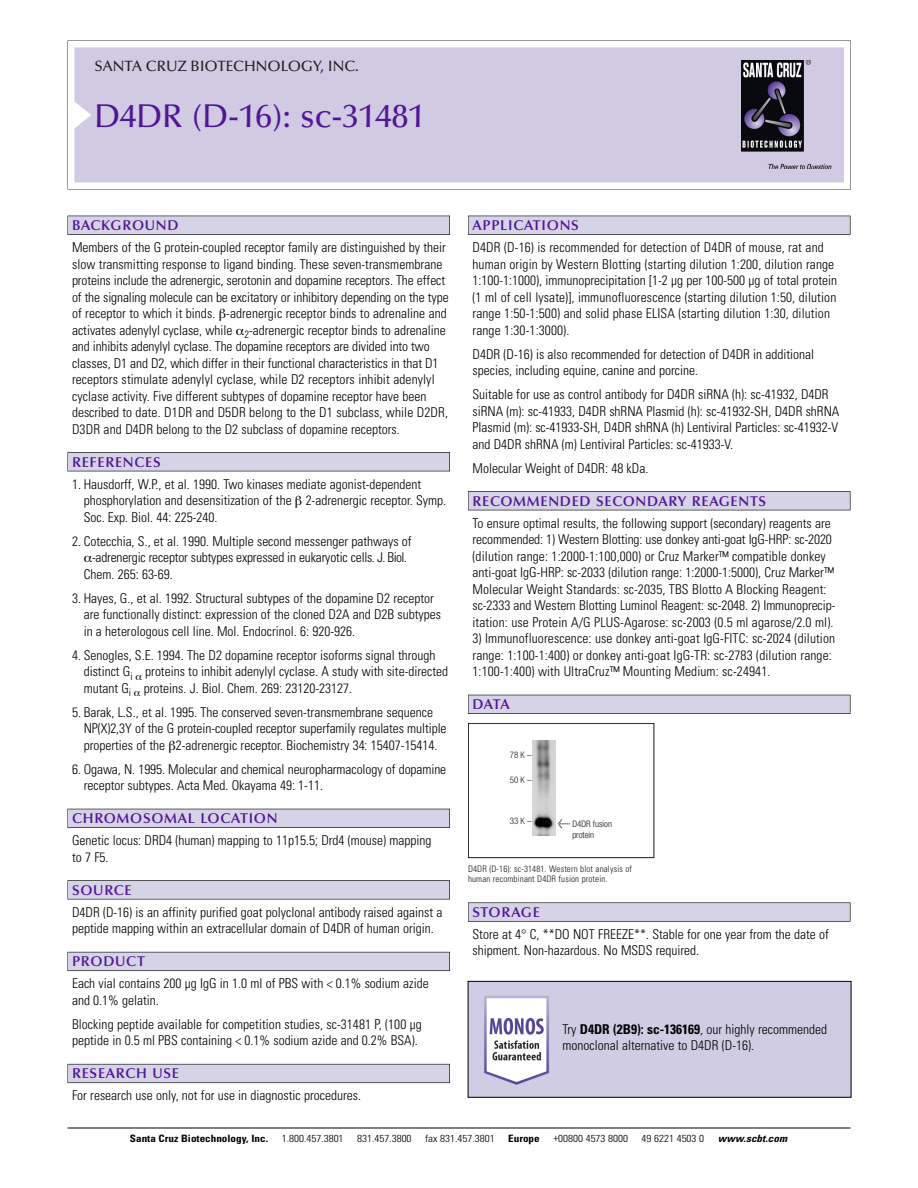
<style>
.page{position:relative;width:918px;height:1188px;background:#fff}
.page>*{position:absolute;margin:0;border:0;box-sizing:border-box;transform-origin:0 0}
.t1{font:500 33px "Optima";color:#511695}
.t2{font:500 15px "Optima";color:#231f20}
.t3{font:600 14.25px "Optima";letter-spacing:.05em;color:#511695}
.t4{font:300 condensed 13.5px/16.5px "Univers";color:#000}
.t5{font:300 condensed 10.2px "Univers";color:#000;scale:1.1 1}
.t6{font:700 condensed 10.2px "Univers";color:#000;scale:1.1 1}
.t7{font:italic 700 condensed 10.2px "Univers";letter-spacing:.005em;color:#000;scale:1.1 1}
.t8{font:9px/10.5px "Univers Condensed Light+RRCVKO";letter-spacing:.015em;color:#191919}
.t9{font:9px/10.8px "Helvetica Neue Light Cond+FPWDON";color:#191919;text-align:center}
.s1{font-family:"Meta Plus Book Roman+PQHJEQ";font-size:10.5px}
.s2{font-weight:700}
</style>
<div class="page">
<svg style="left:68px;top:40px;width:783px;height:149px"></svg>
<div style="left:74px;top:47px;width:770px;height:135px;background:#d1cae3"></div>
<img style="left:741px;top:60px;width:90px;height:108px">
<div style="left:68px;top:216px;width:382px;height:19px;background:#525155"></div>
<div style="left:68px;top:216px;width:381px;height:18px;background:#d7d3e7"></div>
<div style="left:68px;top:452px;width:382px;height:19px;background:#525155"></div>
<div style="left:68px;top:453px;width:381px;height:18px;background:#d7d3e7"></div>
<div style="left:68px;top:809px;width:382px;height:19px;background:#525158"></div>
<div style="left:68px;top:809px;width:381px;height:18px;background:#d7d3e7"></div>
<div style="left:68px;top:880px;width:382px;height:19px;background:#575759"></div>
<div style="left:68px;top:881px;width:381px;height:18px;background:#d7d3e7"></div>
<div style="left:68px;top:952px;width:382px;height:19px;background:#5b5a62"></div>
<div style="left:68px;top:952px;width:381px;height:18px;background:#d7d3e7"></div>
<div style="left:68px;top:1064px;width:382px;height:19px;background:#66646e"></div>
<div style="left:68px;top:1064px;width:381px;height:18px;background:#d7d3e7"></div>
<div style="left:468px;top:216px;width:382px;height:19px;background:#525155"></div>
<div style="left:468px;top:216px;width:382px;height:18px;background:#d7d3e7"></div>
<div style="left:468px;top:491px;width:382px;height:19px;background:#525155"></div>
<div style="left:468px;top:492px;width:382px;height:18px;background:#d7d3e7"></div>
<div style="left:468px;top:695px;width:382px;height:19px;background:#525158"></div>
<div style="left:468px;top:695px;width:382px;height:18px;background:#d7d3e7"></div>
<svg style="left:468px;top:902px;width:382px;height:20px"></svg>
<div style="left:468px;top:903px;width:382px;height:18px;background:#d7d3e7"></div>
<hr style="left:68px;top:1128px;width:782px;height:1px;background:#000">
<div style="left:468px;top:723px;width:186px;height:135px;border:1px solid #191919"></div>
<img style="left:533px;top:740px;width:23px;height:95px">
<img style="left:470px;top:983px;width:379px;height:113px">
<div style="left:468px;top:981px;width:383px;height:117px;border:1px solid #000"></div>
<p class="t2" style="left:94px;top:61px;width:266px">SANTA CRUZ BIOTECHNOLOGY, INC.</p>
<h1 class="t1" style="left:94px;top:103px;width:332px">D4DR (D-16): sc-31481</h1>
<p class="t3" style="left:72px;top:219px;width:108px">BACKGROUND</p>
<p class="t4" style="left:72px;top:240px;width:378px">Members of the G protein-coupled receptor family are distinguished by their slow transmitting response to ligand binding. These seven-transmembrane proteins include the adrenergic, serotonin and dopamine receptors. The effect of the signaling molecule can be excitatory or inhibitory depending on the type of receptor to which it binds. -adrenergic receptor binds to adrenaline and activates adenylyl cyclase, while <sub>2</sub>-adrenergic receptor binds to adrenaline and inhibits adenylyl cyclase. The dopamine receptors are divided into two classes, D1 and D2, which differ in their functional characteristics in that D1 receptors stimulate adenylyl cyclase, while D2 receptors inhibit adenylyl cyclase activity. Five different subtypes of dopamine receptor have been described to date. D1DR and D5DR belong to the D1 subclass, while D2DR, D3DR and D4DR belong to the D2 subclass of dopamine receptors.</p>
<p class="t3" style="left:72px;top:456px;width:90px">REFERENCES</p>
<p class="t4" style="left:84px;top:477px;width:364px;text-indent:-12px">1. Hausdorff, W.P., et al. 1990. Two kinases mediate agonist-dependent phosphorylation and desensitization of the 2-adrenergic receptor. Symp.<br>Soc. Exp. Biol. 44: 225-240.</p>
<p class="t4" style="left:72px;top:534px;width:341px">2. Cotecchia, S., et al. 1990. Multiple second messenger pathways of</p>
<p class="t4" style="left:92px;top:550px;width:316px">-adrenergic receptor subtypes expressed in eukaryotic cells. J. Biol.</p>
<p class="t4" style="left:84px;top:567px;width:91px">Chem. 265: 63-69.</p>
<p class="t4" style="left:84px;top:591px;width:359px;text-indent:-12px">3. Hayes, G., et al. 1992. Structural subtypes of the dopamine D2 receptor are functionally distinct: expression of the cloned D2A and D2B subtypes in a heterologous cell line. Mol. Endocrinol. 6: 920-926.</p>
<p class="t4" style="left:84px;top:648px;width:366px;text-indent:-12px">4. Senogles, S.E. 1994. The D2 dopamine receptor isoforms signal through distinct G<sub>i</sub> proteins to inhibit adenylyl cyclase. A study with site-directed mutant G<sub>i</sub> proteins. J. Biol. Chem. 269: 23120-23127.</p>
<p class="t4" style="left:84px;top:705px;width:364px;text-indent:-12px">5. Barak, L.S., et al. 1995. The conserved seven-transmembrane sequence<br>NP(X)2,3Y of the G protein-coupled receptor superfamily regulates multiple properties of the 2-adrenergic receptor. Biochemistry 34: 15407-15414.</p>
<p class="t4" style="left:84px;top:762px;width:364px;text-indent:-12px">6. Ogawa, N. 1995. Molecular and chemical neuropharmacology of dopamine receptor subtypes. Acta Med. Okayama 49: 1-11.</p>
<p class="t3" style="left:72px;top:813px;width:207px">CHROMOSOMAL LOCATION</p>
<p class="t4" style="left:72px;top:833px;width:361px">Genetic locus: DRD4 (human) mapping to 11p15.5; Drd4 (mouse) mapping to 7 F5.</p>
<p class="t3" style="left:72px;top:884px;width:61px">SOURCE</p>
<p class="t4" style="left:72px;top:905px;width:372px">D4DR (D-16) is an affinity purified goat polyclonal antibody raised against a peptide mapping within an extracellular domain of D4DR of human origin.</p>
<p class="t3" style="left:72px;top:956px;width:74px">PRODUCT</p>
<p class="t4" style="left:72px;top:976px;width:358px">Each vial contains 200 µg IgG in 1.0 ml of PBS with &lt; 0.1% sodium azide and 0.1% gelatin.</p>
<p class="t4" style="left:72px;top:1017px;width:351px">Blocking peptide available for competition studies, sc-31481 P, (100 µg peptide in 0.5 ml PBS containing &lt; 0.1% sodium azide and 0.2% BSA).</p>
<p class="t3" style="left:72px;top:1068px;width:109px">RESEARCH USE</p>
<p class="t4" style="left:72px;top:1088px;width:290px">For research use only, not for use in diagnostic procedures.</p>
<p class="t3" style="left:473px;top:219px;width:108px">APPLICATIONS</p>
<p class="t4" style="left:473px;top:240px;width:366px">D4DR (D-16) is recommended for detection of D4DR of mouse, rat and human origin by Western Blotting (starting dilution 1:200, dilution range 1:100-1:1000), immunoprecipitation [1-2 µg per 100-500 µg of total protein (1 ml of cell lysate)], immunofluorescence (starting dilution 1:50, dilution range 1:50-1:500) and solid phase ELISA (starting dilution 1:30, dilution range 1:30-1:3000).</p>
<p class="t4" style="left:473px;top:347px;width:343px">D4DR (D-16) is also recommended for detection of D4DR in additional species, including equine, canine and porcine.</p>
<p class="t4" style="left:473px;top:387px;width:368px">Suitable for use as control antibody for D4DR siRNA (h): sc-41932, D4DR siRNA (m): sc-41933, D4DR shRNA Plasmid (h): sc-41932-SH, D4DR shRNA Plasmid (m): sc-41933-SH, D4DR shRNA (h) Lentiviral Particles: sc-41932-V and D4DR shRNA (m) Lentiviral Particles: sc-41933-V.</p>
<p class="t4" style="left:473px;top:461px;width:177px">Molecular Weight of D4DR: 48 kDa.</p>
<p class="t3" style="left:473px;top:495px;width:295px">RECOMMENDED SECONDARY REAGENTS</p>
<p class="t4" style="left:473px;top:516px;width:364px">To ensure optimal results, the following support (secondary) reagents are recommended: 1) Western Blotting: use donkey anti-goat IgG-HRP: sc-2020 (dilution range: 1:2000-1:100,000) or Cruz Marker™ compatible donkey anti-goat IgG-HRP: sc-2033 (dilution range: 1:2000-1:5000), Cruz Marker™ Molecular Weight Standards: sc-2035, TBS Blotto A Blocking Reagent: sc-2333 and Western Blotting Luminol Reagent: sc-2048. 2) Immunoprecip&shy;itation: use Protein A/G PLUS-Agarose: sc-2003 (0.5 ml agarose/2.0 ml).</p>
<p class="t4" style="left:473px;top:631px;width:364px">3) Immunofluorescence: use donkey anti-goat IgG-FITC: sc-2024 (dilution range: 1:100-1:400) or donkey anti-goat IgG-TR: sc-2783 (dilution range:<br>1:100-1:400) with UltraCruz™ Mounting Medium: sc-24941.</p>
<p class="t3" style="left:473px;top:699px;width:39px">DATA</p>
<p class="t9" style="left:510px;top:750px;width:23px">78K–</p>
<p class="t9" style="left:510px;top:775px;width:23px">50K–</p>
<p class="t9" style="left:510px;top:816px;width:23px">33K–</p>
<p class="t9" style="left:558px;top:819px;width:56px"><span class="s1">&lt;</span> D4DR fusion protein</p>
<p class="t8" style="left:468px;top:864px;width:166px">D4DR (D-16): sc-31481. Western blot analysis of human recombinant D4DR fusion protein.</p>
<p class="t3" style="left:473px;top:906px;width:69px">STORAGE</p>
<p class="t4" style="left:473px;top:927px;width:358px">Store at 4° C, **DO NOT FREEZE**. Stable for one year from the date of shipment. Non-hazardous. No MSDS required.</p>
<p class="t4" style="left:563px;top:1022px;width:266px">Try <span class="s2">D4DR (2B9): sc-136169</span>, our highly recommended monoclonal alternative to D4DR (D-16).</p>
<p class="t6" style="left:130px;top:1135px;width:127px">Santa Cruz Biotechnology, Inc.</p>
<p class="t5" style="left:282px;top:1135px;width:58px">1.800.457.3801</p>
<p class="t5" style="left:357px;top:1135px;width:51px">831.457.3800</p>
<p class="t5" style="left:425px;top:1135px;width:65px">fax 831.457.3801</p>
<p class="t6" style="left:508px;top:1135px;width:30px">Europe</p>
<p class="t5" style="left:553px;top:1135px;width:69px">+00800 4573 8000</p>
<p class="t5" style="left:642px;top:1135px;width:58px">49 6221 4503 0</p>
<p class="t7" style="left:718px;top:1135px;width:64px">www.scbt.com</p>
</div>
